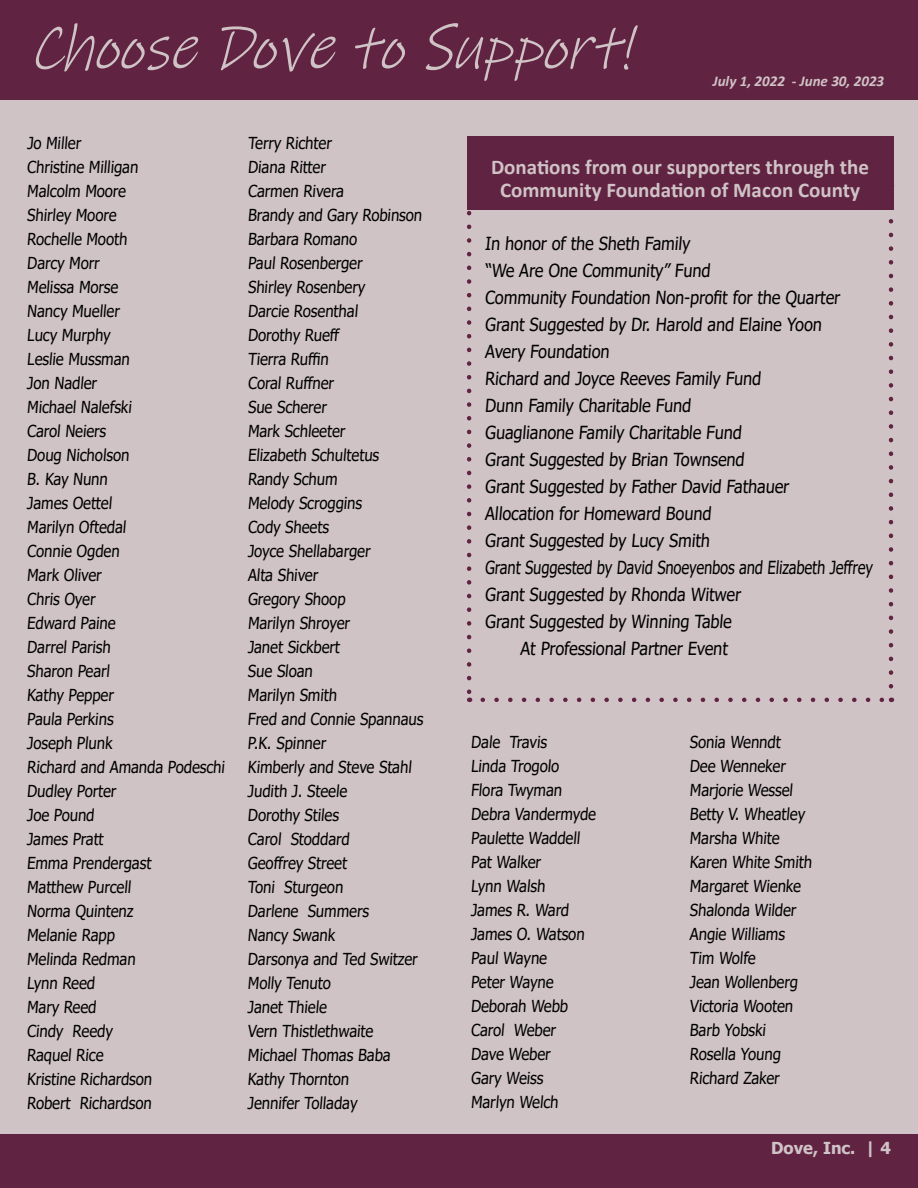
<style>
.page{position:relative;width:918px;height:1188px;background:#cfc3c6}
.page>*{position:absolute;margin:0;border:0;box-sizing:border-box;transform-origin:0 0}
.t1{font:italic 64.5px "Ink Free";color:#cfc3c6;scale:.9 1}
.t2{font:700 21px/22.5px "Calibri";color:#cfc3c6;text-align:center}
.t3{font:18px "Tahoma";color:#000;scale:.9 1}
.t4{font:18px "Tahoma";color:#000;scale:.81 1}
.t5{font:16.5px/24px "Tahoma";letter-spacing:-.01em;color:#000;scale:.9 1}
.t6{font:700 16.5px "Tahoma";color:#cfc3c6}
.t7{font:italic 700 15px "Calibri";color:#cfc3c6}
</style>
<div class="page">
<div style="left:0;top:0;width:918px;height:99px;background:#612342"></div>
<div style="left:0;top:1134px;width:918px;height:54px;background:#612342"></div>
<svg style="left:483px;top:698px;width:401px;height:4px"></svg>
<svg style="left:467px;top:210px;width:4px;height:492px"></svg>
<svg style="left:889px;top:219px;width:4px;height:467px"></svg>
<div style="left:467px;top:136px;width:426px;height:74px;background:#612342"></div>
<h1 class="t1" style="left:29px;top:5px;width:695px">ChooseDovetoSupport!</h1>
<p class="t7" style="left:713px;top:70px;width:173px">July 1, 2022 - June 30, 2023</p>
<p class="t5" style="left:27px;top:132px;width:224px">Jo Miller<br>Christine Milligan<br>Malcolm Moore<br>Shirley Moore<br>Rochelle Mooth<br>Darcy Morr<br>Melissa Morse<br>Nancy Mueller<br>Lucy Murphy<br>Leslie Mussman<br>Jon Nadler<br>Michael Nalefski<br>Carol Neiers<br>Doug Nicholson<br>B. Kay Nunn<br>James Oettel<br>Marilyn Oftedal<br>Connie Ogden<br>Mark Oliver<br>Chris Oyer<br>Edward Paine<br>Darrel Parish<br>Sharon Pearl<br>Kathy Pepper<br>Paula Perkins<br>Joseph Plunk<br>Richard and Amanda Podeschi<br>Dudley Porter<br>Joe Pound<br>James Pratt<br>Emma Prendergast<br>Matthew Purcell<br>Norma Quintenz<br>Melanie Rapp<br>Melinda Redman<br>Lynn Reed<br>Mary Reed<br>Cindy Reedy<br>Raquel Rice<br>Kristine Richardson<br>Robert Richardson</p>
<p class="t5" style="left:248px;top:132px;width:199px">Terry Richter<br>Diana Ritter<br>Carmen Rivera<br>Brandy and Gary Robinson<br>Barbara Romano<br>Paul Rosenberger<br>Shirley Rosenbery<br>Darcie Rosenthal<br>Dorothy Rueff<br>Tierra Ruffin<br>Coral Ruffner<br>Sue Scherer<br>Mark Schleeter<br>Elizabeth Schultetus<br>Randy Schum<br>Melody Scroggins<br>Cody Sheets<br>Joyce Shellabarger<br>Alta Shiver<br>Gregory Shoop<br>Marilyn Shroyer<br>Janet Sickbert<br>Sue Sloan<br>Marilyn Smith<br>Fred and Connie Spannaus<br>P.K. Spinner<br>Kimberly and Steve Stahl<br>Judith J. Steele<br>Dorothy Stiles<br>Carol Stoddard<br>Geoffrey Street<br>Toni Sturgeon<br>Darlene Summers<br>Nancy Swank<br>Darsonya and Ted Switzer<br>Molly Tenuto<br>Janet Thiele<br>Vern Thistlethwaite<br>Michael Thomas Baba<br>Kathy Thornton<br>Jennifer Tolladay</p>
<p class="t2" style="left:491px;top:156px;width:379px">Donations from our supporters through the<br>Community Foundation of Macon County</p>
<p class="t3" style="left:485px;top:232px;width:232px">In honor of the Sheth Family</p>
<p class="t3" style="left:485px;top:259px;width:254px">“We Are One Community” Fund</p>
<p class="t3" style="left:485px;top:286px;width:398px">Community Foundation Non-profit for the Quarter</p>
<p class="t3" style="left:485px;top:313px;width:378px">Grant Suggested by Dr. Harold and Elaine Yoon</p>
<p class="t3" style="left:485px;top:340px;width:142px">Avery Foundation</p>
<p class="t3" style="left:485px;top:367px;width:311px">Richard and Joyce Reeves Family Fund</p>
<p class="t3" style="left:485px;top:394px;width:233px">Dunn Family Charitable Fund</p>
<p class="t3" style="left:485px;top:421px;width:289px">Guaglianone Family Charitable Fund</p>
<p class="t3" style="left:485px;top:448px;width:292px">Grant Suggested by Brian Townsend</p>
<p class="t3" style="left:485px;top:475px;width:342px">Grant Suggested by Father David Fathauer</p>
<p class="t3" style="left:485px;top:502px;width:255px">Allocation for Homeward Bound</p>
<p class="t3" style="left:485px;top:529px;width:254px">Grant Suggested by Lucy Smith</p>
<p class="t4" style="left:485px;top:556px;width:483px">Grant Suggested by David Snoeyenbos and Elizabeth Jeffrey</p>
<p class="t3" style="left:485px;top:583px;width:288px">Grant Suggested by Rhonda Witwer</p>
<p class="t3" style="left:485px;top:610px;width:278px">Grant Suggested by Winning Table</p>
<p class="t3" style="left:520px;top:637px;width:234px">At Professional Partner Event</p>
<p class="t5" style="left:471px;top:731px;width:143px">Dale Travis<br>Linda Trogolo<br>Flora Twyman<br>Debra Vandermyde<br>Paulette Waddell<br>Pat Walker<br>Lynn Walsh<br>James R. Ward<br>James O. Watson<br>Paul Wayne<br>Peter Wayne<br>Deborah Webb<br>Carol Weber<br>Dave Weber<br>Gary Weiss<br>Marlyn Welch</p>
<p class="t5" style="left:689px;top:731px;width:140px">Sonia Wenndt<br>Dee Wenneker<br>Marjorie Wessel<br>Betty V. Wheatley<br>Marsha White<br>Karen White Smith<br>Margaret Wienke<br>Shalonda Wilder<br>Angie Williams<br>Tim Wolfe<br>Jean Wollenberg<br>Victoria Wooten<br>Barb Yobski<br>Rosella Young<br>Richard Zaker</p>
<p class="t6" style="left:771px;top:1136px;width:121px">Dove, Inc. | 4</p>
</div>
